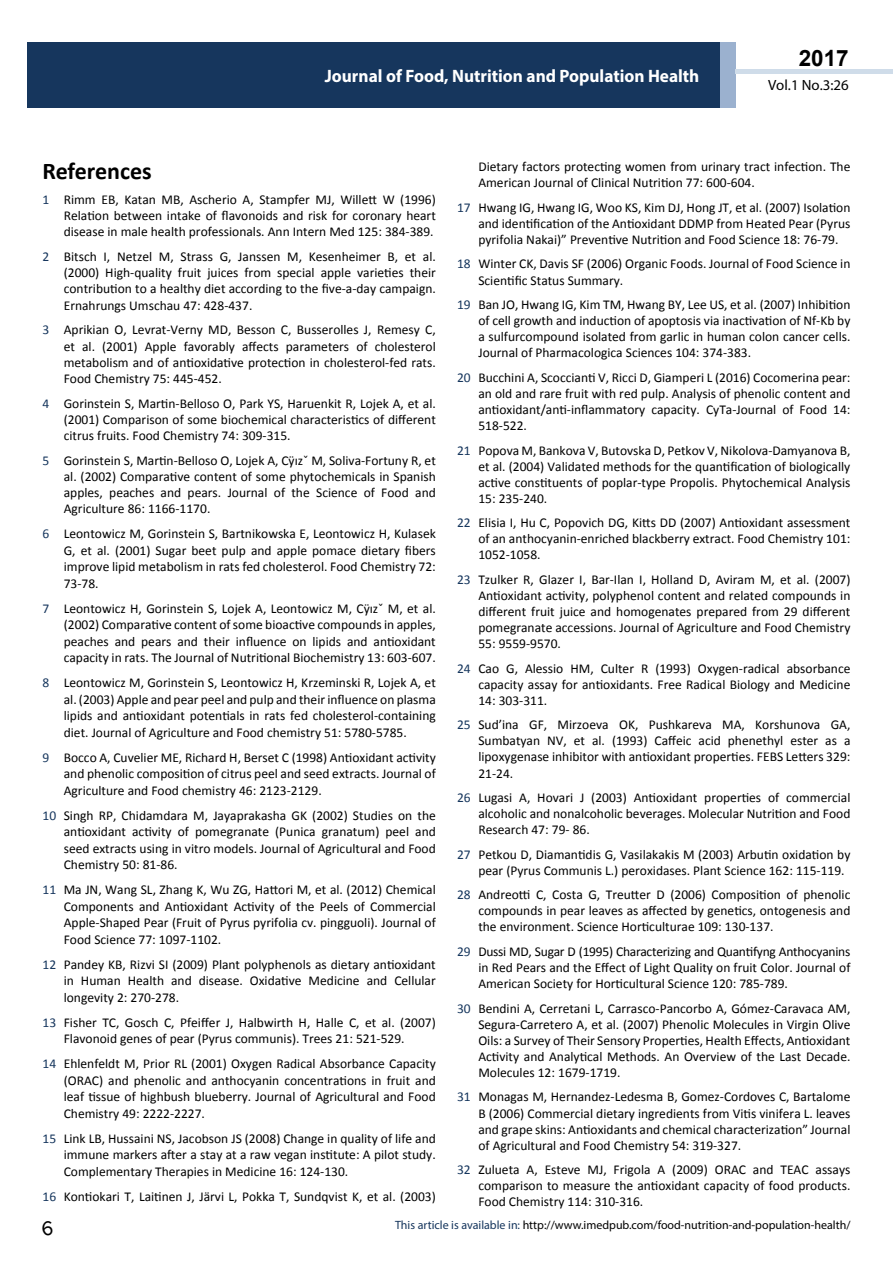
<style>
.page{position:relative;width:893px;height:1263px;background:#fff}
.page>*{position:absolute;margin:0;border:0;box-sizing:border-box;transform-origin:0 0}
.t1{font:25.5px "Tunga";color:#000}
.t2{font:700 24px "Calibri";color:#000}
.t3{font:700 22.5px "Arial";color:#000}
.t4{font:700 18px "Myriad Pro";color:#fff;scale:.96 1}
.t5{font:14.85px "Myriad Pro";color:#000}
.t6{font:13.5px/16px "Calibri";color:#000;text-align:justify}
.t7{font:12px "Myriad Pro";color:#000}
.s1{color:#16365d}
</style>
<div class="page">
<div style="left:27px;top:42px;width:694px;height:66px;background:#16365d"></div>
<div style="left:720px;top:42px;width:16px;height:66px;background:#9bb1cf"></div>
<div style="left:736px;top:69px;width:157px;height:5px;background:#cfdce9"></div>
<h3 class="t4" style="left:325px;top:64px;width:392px">Journal of Food, Nutrition and Population Health</h3>
<h3 class="t3" style="left:799px;top:43px;width:52px">2017</h3>
<p class="t5" style="left:768px;top:76px;width:82px">Vol.1 No.3:26</p>
<h2 class="t2" style="left:43px;top:156px;width:111px">References</h2>
<p class="t6" style="left:64px;top:191px;width:374px;text-indent:-21px"><span class="s1">1</span> Rimm EB, Katan MB, Ascherio A, Stampfer MJ, Willett W (1996)<br>Relation between intake of flavonoids and risk for coronary heart disease in male health professionals. Ann Intern Med 125: 384-389.</p>
<p class="t6" style="left:64px;top:248px;width:374px;text-indent:-21px"><span class="s1">2</span> Bitsch I, Netzel M, Strass G, Janssen M, Kesenheimer B, et al. (2000) High-quality fruit juices from special apple varieties their contribution to a healthy diet according to the five-a-day campaign.<br>Ernahrungs Umschau 47: 428-437.</p>
<p class="t6" style="left:64px;top:322px;width:374px;text-indent:-21px"><span class="s1">3</span> Aprikian O, Levrat-Verny MD, Besson C, Busserolles J, Remesy C, et al. (2001) Apple favorably affects parameters of cholesterol metabolism and of antioxidative protection in cholesterol-fed rats.<br>Food Chemistry 75: 445-452.</p>
<p class="t6" style="left:64px;top:395px;width:374px;text-indent:-21px"><span class="s1">4</span> Gorinstein S, Martin-Belloso O, Park YS, Haruenkit R, Lojek A, et al. (2001) Comparison of some biochemical characteristics of different citrus fruits. Food Chemistry 74: 309-315.</p>
<p class="t6" style="left:64px;top:452px;width:374px;text-indent:-21px"><span class="s1">5</span> Gorinstein S, Martin-Belloso O, Lojek A, Cÿızˇ M, Soliva-Fortuny R, et al. (2002) Comparative content of some phytochemicals in Spanish apples, peaches and pears. Journal of the Science of Food and Agriculture 86: 1166-1170.</p>
<p class="t6" style="left:64px;top:526px;width:374px;line-height:16.5px;text-indent:-21px"><span class="s1">6</span> Leontowicz M, Gorinstein S, Bartnikowska E, Leontowicz H, Kulasek G, et al. (2001) Sugar beet pulp and apple pomace dietary fibers improve lipid metabolism in rats fed cholesterol. Food Chemistry 72:<br>73-78.</p>
<p class="t6" style="left:64px;top:600px;width:374px;line-height:16.5px;text-indent:-21px"><span class="s1">7</span> Leontowicz H, Gorinstein S, Lojek A, Leontowicz M, Cÿızˇ M, et al. (2002) Comparative content of some bioactive compounds in apples, peaches and pears and their influence on lipids and antioxidant capacity in rats. The Journal of Nutritional Biochemistry 13: 603-607.</p>
<p class="t6" style="left:64px;top:675px;width:374px;line-height:16.5px;text-indent:-21px"><span class="s1">8</span> Leontowicz M, Gorinstein S, Leontowicz H, Krzeminski R, Lojek A, et al. (2003) Apple and pear peel and pulp and their influence on plasma lipids and antioxidant potentials in rats fed cholesterol-containing diet. Journal of Agriculture and Food chemistry 51: 5780-5785.</p>
<p class="t6" style="left:64px;top:749px;width:374px;line-height:16.5px;text-indent:-21px"><span class="s1">9</span> Bocco A, Cuvelier ME, Richard H, Berset C (1998) Antioxidant activity and phenolic composition of citrus peel and seed extracts. Journal of Agriculture and Food chemistry 46: 2123-2129.</p>
<p class="t6" style="left:64px;top:807px;width:374px;line-height:16.5px;text-indent:-21px"><span class="s1">10</span> Singh RP, Chidamdara M, Jayaprakasha GK (2002) Studies on the antioxidant activity of pomegranate (Punica granatum) peel and seed extracts using in vitro models. Journal of Agricultural and Food Chemistry 50: 81-86.</p>
<p class="t6" style="left:64px;top:882px;width:374px;line-height:16.5px;text-indent:-21px"><span class="s1">11</span> Ma JN, Wang SL, Zhang K, Wu ZG, Hattori M, et al. (2012) Chemical Components and Antioxidant Activity of the Peels of Commercial Apple-Shaped Pear (Fruit of Pyrus pyrifolia cv. pingguoli). Journal of Food Science 77: 1097-1102.</p>
<p class="t6" style="left:64px;top:956px;width:374px;line-height:16.5px;text-indent:-21px"><span class="s1">12</span> Pandey KB, Rizvi SI (2009) Plant polyphenols as dietary antioxidant in Human Health and disease. Oxidative Medicine and Cellular longevity 2: 270-278.</p>
<p class="t6" style="left:64px;top:1014px;width:374px;line-height:16.5px;text-indent:-21px"><span class="s1">13</span> Fisher TC, Gosch C, Pfeiffer J, Halbwirth H, Halle C, et al. (2007)<br>Flavonoid genes of pear (Pyrus communis). Trees 21: 521-529.</p>
<p class="t6" style="left:64px;top:1056px;width:374px;line-height:16.5px;text-indent:-21px"><span class="s1">14</span> Ehlenfeldt M, Prior RL (2001) Oxygen Radical Absorbance Capacity (ORAC) and phenolic and anthocyanin concentrations in fruit and leaf tissue of highbush blueberry. Journal of Agricultural and Food Chemistry 49: 2222-2227.</p>
<p class="t6" style="left:64px;top:1130px;width:374px;line-height:16.5px;text-indent:-21px"><span class="s1">15</span> Link LB, Hussaini NS, Jacobson JS (2008) Change in quality of life and immune markers after a stay at a raw vegan institute: A pilot study.<br>Complementary Therapies in Medicine 16: 124-130.</p>
<p class="t6" style="left:43px;top:1188px;width:395px"><span class="s1">16</span> Kontiokari T, Laitinen J, Järvi L, Pokka T, Sundqvist K, et al. (2003)</p>
<p class="t6" style="left:478px;top:159px;width:374px">Dietary factors protecting women from urinary tract infection. The<br>American Journal of Clinical Nutrition 77: 600-604.</p>
<p class="t6" style="left:478px;top:199px;width:374px;text-indent:-21px"><span class="s1">17</span> Hwang IG, Hwang IG, Woo KS, Kim DJ, Hong JT, et al. (2007) Isolation and identification of the Antioxidant DDMP from Heated Pear (Pyrus pyrifolia Nakai)” Preventive Nutrition and Food Science 18: 76-79.</p>
<p class="t6" style="left:478px;top:256px;width:374px;text-indent:-21px"><span class="s1">18</span> Winter CK, Davis SF (2006) Organic Foods. Journal of Food Science in<br>Scientific Status Summary.</p>
<p class="t6" style="left:478px;top:297px;width:374px;text-indent:-21px"><span class="s1">19</span> Ban JO, Hwang IG, Kim TM, Hwang BY, Lee US, et al. (2007) Inhibition of cell growth and induction of apoptosis via inactivation of Nf-Kb by a sulfurcompound isolated from garlic in human colon cancer cells.<br>Journal of Pharmacologica Sciences 104: 374-383.</p>
<p class="t6" style="left:478px;top:369px;width:374px;text-indent:-21px"><span class="s1">20</span> Bucchini A, Scoccianti V, Ricci D, Giamperi L (2016) Cocomerina pear: an old and rare fruit with red pulp. Analysis of phenolic content and antioxidant/anti-inflammatory capacity. CyTa-Journal of Food 14:<br>518-522.</p>
<p class="t6" style="left:478px;top:442px;width:374px;text-indent:-21px"><span class="s1">21</span> Popova M, Bankova V, Butovska D, Petkov V, Nikolova-Damyanova B, et al. (2004) Validated methods for the quantification of biologically active constituents of poplar-type Propolis. Phytochemical Analysis 15: 235-240.</p>
<p class="t6" style="left:478px;top:515px;width:374px;text-indent:-21px"><span class="s1">22</span> Elisia I, Hu C, Popovich DG, Kitts DD (2007) Antioxidant assessment of an anthocyanin-enriched blackberry extract. Food Chemistry 101:<br>1052-1058.</p>
<p class="t6" style="left:478px;top:571px;width:374px;text-indent:-21px"><span class="s1">23</span> Tzulker R, Glazer I, Bar-Ilan I, Holland D, Aviram M, et al. (2007)<br>Antioxidant activity, polyphenol content and related compounds in different fruit juice and homogenates prepared from 29 different pomegranate accessions. Journal of Agriculture and Food Chemistry 55: 9559-9570.</p>
<p class="t6" style="left:478px;top:660px;width:374px;text-indent:-21px"><span class="s1">24</span> Cao G, Alessio HM, Culter R (1993) Oxygen-radical absorbance capacity assay for antioxidants. Free Radical Biology and Medicine 14: 303-311.</p>
<p class="t6" style="left:478px;top:717px;width:374px;text-indent:-21px"><span class="s1">25</span> Sud’ina GF, Mirzoeva OK, Pushkareva MA, Korshunova GA, Sumbatyan NV, et al. (1993) Caffeic acid phenethyl ester as a lipoxygenase inhibitor with antioxidant properties. FEBS Letters 329:<br>21-24.</p>
<p class="t6" style="left:478px;top:790px;width:374px;text-indent:-21px"><span class="s1">26</span> Lugasi A, Hovari J (2003) Antioxidant properties of commercial alcoholic and nonalcoholic beverages. Molecular Nutrition and Food Research 47: 79- 86.</p>
<p class="t6" style="left:478px;top:846px;width:374px;text-indent:-21px"><span class="s1">27</span> Petkou D, Diamantidis G, Vasilakakis M (2003) Arbutin oxidation by pear (Pyrus Communis L.) peroxidases. Plant Science 162: 115-119.</p>
<p class="t6" style="left:478px;top:887px;width:374px;text-indent:-21px"><span class="s1">28</span> Andreotti C, Costa G, Treutter D (2006) Composition of phenolic compounds in pear leaves as affected by genetics, ontogenesis and the environment. Science Horticulturae 109: 130-137.</p>
<p class="t6" style="left:478px;top:943px;width:374px;text-indent:-21px"><span class="s1">29</span> Dussi MD, Sugar D (1995) Characterizing and Quantifyng Anthocyanins in Red Pears and the Effect of Light Quality on fruit Color. Journal of American Society for Horticultural Science 120: 785-789.</p>
<p class="t6" style="left:478px;top:1000px;width:374px;text-indent:-21px"><span class="s1">30</span> Bendini A, Cerretani L, Carrasco-Pancorbo A, Gómez-Caravaca AM, Segura-Carretero A, et al. (2007) Phenolic Molecules in Virgin Olive Oils: a Survey of Their Sensory Properties, Health Effects, Antioxidant Activity and Analytical Methods. An Overview of the Last Decade.<br>Molecules 12: 1679-1719.</p>
<p class="t6" style="left:478px;top:1089px;width:374px;text-indent:-21px"><span class="s1">31</span> Monagas M, Hernandez-Ledesma B, Gomez-Cordoves C, Bartalome B (2006) Commercial dietary ingredients from Vitis vinifera L. leaves and grape skins: Antioxidants and chemical characterization” Journal of Agricultural and Food Chemistry 54: 319-327.</p>
<p class="t6" style="left:478px;top:1162px;width:374px;text-indent:-21px"><span class="s1">32</span> Zulueta A, Esteve MJ, Frigola A (2009) ORAC and TEAC assays comparison to measure the antioxidant capacity of food products.<br>Food Chemistry 114: 310-316.</p>
<h1 class="t1" style="left:42px;top:1211px;width:14px">6</h1>
<p class="t7" style="left:395px;top:1218px;width:457px"><span class="s1">This article is available in:</span> http://www.imedpub.com/food-nutrition-and-population-health/</p>
</div>
